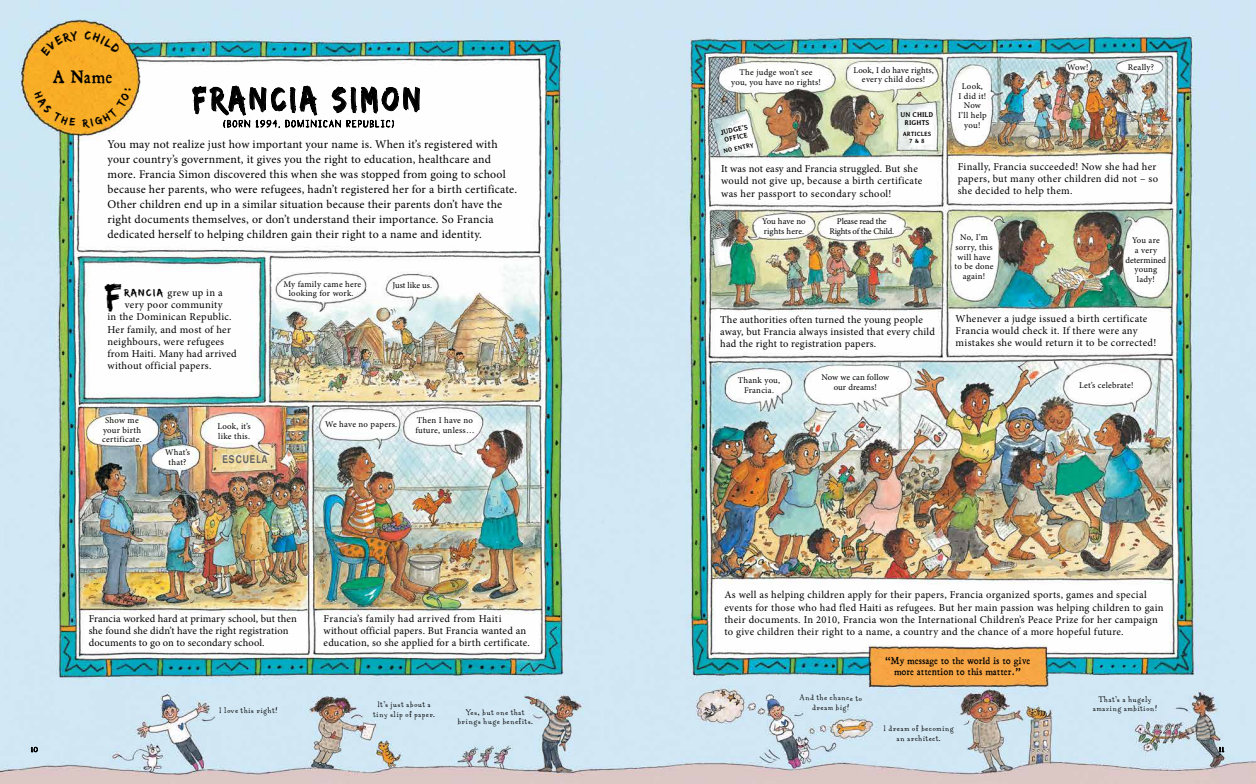
<style>
.page{position:relative;width:1256px;height:784px;background:#fff}
.page>*{position:absolute;margin:0;border:0;box-sizing:border-box;transform-origin:0 0}
.t1{font:italic 36.23px "Edo SZ";color:#000}
.t2{font:34.91px "Edo SZ";letter-spacing:.13em;color:#000;scale:.83 1}
.t3{font:15.75px "Dominican";color:#000}
.t4{font:11.81px/14.9px "Minion Pro";letter-spacing:.02em;color:#000}
.t5{font:700 10.94px "Akzidenz Grotesk";letter-spacing:.12em;color:#616161;scale:.8 1}
.t6{font:10.5px/12.2px "Minion Pro";letter-spacing:.025em;color:#000}
.t7{font:10.5px/9.6px "Aunt Mildred";letter-spacing:.03em;color:#000;text-align:center}
.t8{font:10.5px/12.2px "Minion Pro";letter-spacing:.005em;color:#000}
.t9{font:8.75px/9.6px "Minion Pro";letter-spacing:.02em;color:#000;text-align:center}
.t10{font:8.75px/10.5px "Dominican";letter-spacing:.05em;color:#000;text-align:center}
.t11{font:8.75px/9.6px "Minion Pro";letter-spacing:-.02em;color:#000;text-align:center}
.t12{font:8.75px/9.6px "Minion Pro";color:#000;text-align:center}
.t13{font:8.75px "Minion Pro";letter-spacing:-.005em;color:#000}
.t14{font:700 6.91px/7.7px "Averia";color:#000;text-align:center}
.t15{font:700 6.12px/7.7px "Averia";color:#000;text-align:center}
.s1{font-family:"Edo SZ";font-style:italic}
</style>
<div class="page">
<img style="left:0;top:0;width:1255px;height:784px">
<svg style="left:31px;top:746px;width:7px;height:8px"></svg>
<svg style="left:1218px;top:746px;width:5px;height:6px"></svg>
<svg style="left:192px;top:82px;width:228px;height:100px"></svg>
<svg style="left:40px;top:31px;width:39px;height:25px"></svg>
<svg style="left:85px;top:31px;width:35px;height:23px"></svg>
<svg style="left:34px;top:90px;width:41px;height:37px;background:#efad32"></svg>
<svg style="left:82px;top:89px;width:49px;height:40px;background:#f2b13a"></svg>
<h3 class="t3" style="left:53px;top:66px;width:60px">A Name</h3>
<h2 class="t2" style="left:195px;top:79px;width:282px">FRANCIA SIMON</h2>
<p class="t4" style="left:107px;top:137px;width:411px">You may not realize just how important your name is. When it’s registered with your country’s government, it gives you the right to education, healthcare and more. Francia Simon discovered this when she was stopped from going to school because her parents, who were refugees, hadn’t registered her for a birth certificate.<br>Other children end up in a similar situation because their parents don’t have the right documents themselves, or don’t understand their importance. So Francia dedicated herself to helping children gain their right to a name and identity.</p>
<h1 class="t1" style="left:107px;top:275px;width:19px">F</h1>
<p class="t6" style="left:125px;top:286px;width:99px"><span class="s1">RANCIA</span> grew up in a</p>
<p class="t6" style="left:125px;top:299px;width:99px">very poor community</p>
<p class="t6" style="left:107px;top:311px;width:126px">in the Dominican Republic.</p>
<p class="t6" style="left:107px;top:323px;width:125px">Her family, and most of her</p>
<p class="t6" style="left:107px;top:335px;width:118px">neighbours, were refugees</p>
<p class="t6" style="left:107px;top:348px;width:131px">from Haiti. Many had arrived</p>
<p class="t6" style="left:107px;top:360px;width:105px">without official papers.</p>
<p class="t9" style="left:283px;top:280px;width:79px;line-height:8.8px">My family came here looking for work.</p>
<p class="t13" style="left:392px;top:279px;width:41px">Just like us.</p>
<p class="t9" style="left:102px;top:415px;width:41px">Show me your birth certificate.</p>
<p class="t9" style="left:217px;top:421px;width:35px;text-align:left">Look, it’s like this.</p>
<p class="t9" style="left:165px;top:448px;width:26px">What’s that?</p>
<p class="t5" style="left:222px;top:453px;width:57px">ESCUELA</p>
<p class="t9" style="left:325px;top:419px;width:74px">We have no papers.</p>
<p class="t9" style="left:415px;top:416px;width:61px;text-align:left">Then I have no future, unless…</p>
<p class="t8" style="left:89px;top:612px;width:210px">Francia worked hard at primary school, but then she found she didn’t have the right registration documents to go on to secondary school.</p>
<p class="t6" style="left:323px;top:612px;width:208px">Francia’s family had arrived from Haiti without official papers. But Francia wanted an education, so she applied for a birth certificate.</p>
<p class="t9" style="left:731px;top:67px;width:91px">The judge won’t see you, you have no rights!</p>
<p class="t9" style="left:853px;top:65px;width:82px">Look, I do have rights, every child does!</p>
<p class="t14" style="left:719px;top:128px;width:29px;rotate:-11deg">JUDGE’S<br>OFFICE</p>
<p class="t15" style="left:722px;top:147px;width:32px;rotate:-11deg">NO ENTRY</p>
<p class="t14" style="left:900px;top:111px;width:34px">UN CHILD<br>RIGHTS</p>
<p class="t15" style="left:902px;top:130px;width:30px">ARTICLES<br>7 &amp; 8</p>
<p class="t6" style="left:721px;top:163px;width:202px">It was not easy and Francia struggled. But she would not give up, because a birth certificate was her passport to secondary school!</p>
<p class="t9" style="left:762px;top:216px;width:45px;text-align:left">You have no rights here.</p>
<p class="t11" style="left:829px;top:217px;width:66px">Please read the<br>Rights of the Child.</p>
<p class="t6" style="left:720px;top:313px;width:216px">The authorities often turned the young people away, but Francia always insisted that every child had the right to registration papers.</p>
<p class="t9" style="left:737px;top:376px;width:44px">Thank you,<br>Francia.</p>
<p class="t12" style="left:821px;top:372px;width:69px">Now we can follow our dreams!</p>
<p class="t9" style="left:957px;top:81px;width:30px">Look,<br>I did it!<br>Now<br>I’ll help you!</p>
<p class="t9" style="left:1066px;top:63px;width:23px">Wow!</p>
<p class="t9" style="left:1127px;top:63px;width:28px">Really?</p>
<p class="t6" style="left:957px;top:160px;width:202px">Finally, Francia succeeded! Now she had her papers, but many other children did not – so she decided to help them.</p>
<p class="t9" style="left:954px;top:233px;width:41px">No, I’m sorry, this will have to be done again!</p>
<p class="t9" style="left:1125px;top:236px;width:42px">You are<br>a very determined young lady!</p>
<p class="t6" style="left:955px;top:312px;width:202px">Whenever a judge issued a birth certificate<br>Francia would check it. If there were any mistakes she would return it to be corrected!</p>
<p class="t9" style="left:1078px;top:380px;width:56px">Let’s celebrate!</p>
<p class="t6" style="left:724px;top:589px;width:440px">As well as helping children apply for their papers, Francia organized sports, games and special events for those who had fled Haiti as refugees. But her main passion was helping children to gain their documents. In 2010, Francia won the International Children’s Peace Prize for her campaign to give children their right to a name, a country and the chance of a more hopeful future.</p>
<p class="t10" style="left:884px;top:656px;width:147px">“My message to the world is to give more attention to this matter.”</p>
<p class="t7" style="left:219px;top:706px;width:60px">I love this right!</p>
<p class="t7" style="left:373px;top:700px;width:63px">It’s just about a tiny slip of paper.</p>
<p class="t7" style="left:799px;top:692px;width:64px;rotate:1deg">And the chance to dream big!</p>
<p class="t7" style="left:457px;top:707px;width:77px">Yes, but one that brings huge benefits.</p>
<p class="t7" style="left:882px;top:724px;width:72px">I dream of becoming an architect.</p>
<p class="t7" style="left:1092px;top:694px;width:66px">That’s a hugely amazing ambition!</p>
</div>
